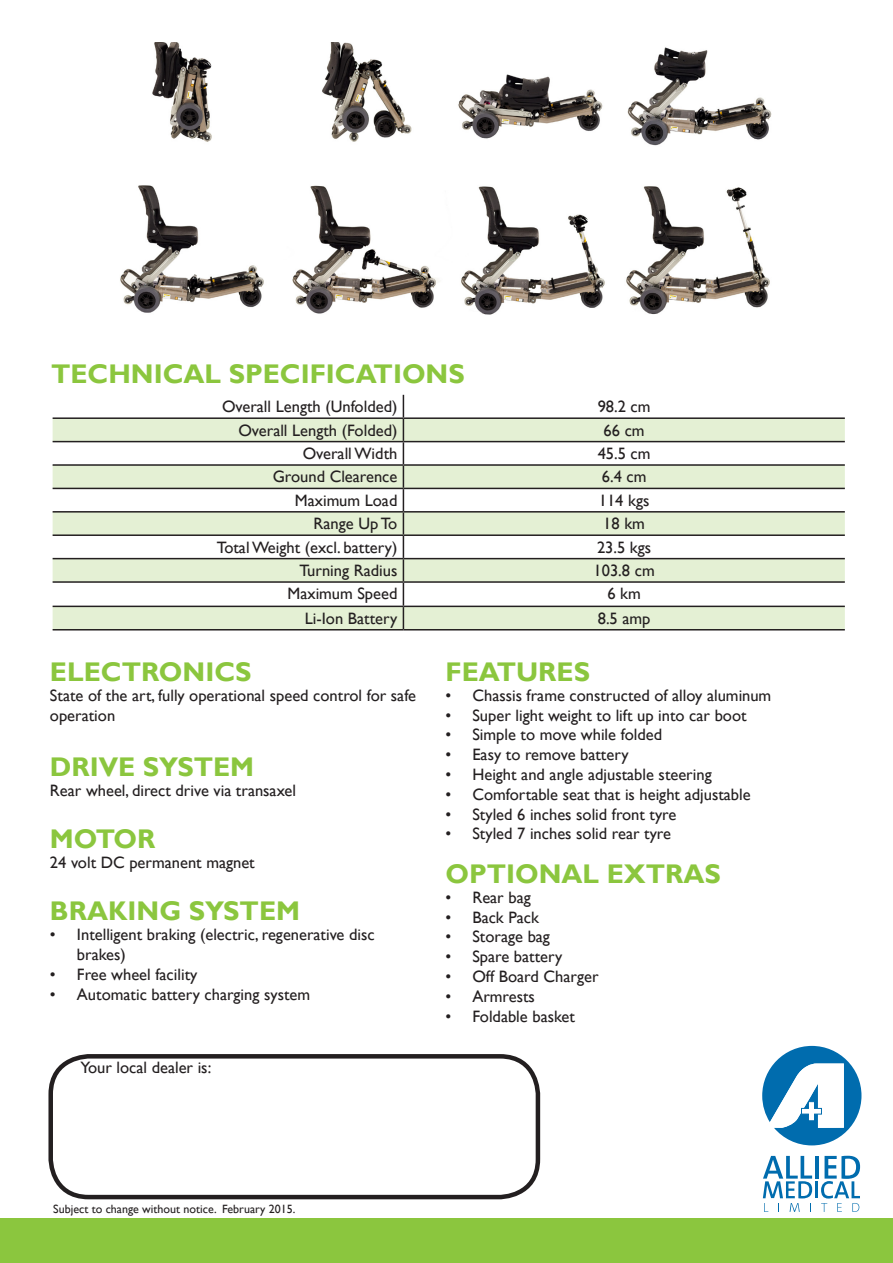
<style>
.page{position:relative;width:893px;height:1263px;background:#fff}
.page>*{position:absolute;margin:0;border:0;box-sizing:border-box;transform-origin:0 0}
.t1{font:700 27px "Gill Sans";color:#8bc63e}
.t2{font:16.5px/19.8px "Gill Sans";color:#231f20}
.t3{font:12px "Gill Sans";color:#231f20}
</style>
<div class="page">
<svg style="left:53px;top:419px;width:792px;height:210px;fill:#e4f0d4"></svg>
<hr style="left:53px;top:417px;width:350px;height:2px;background:#231f20">
<hr style="left:403px;top:417px;width:442px;height:2px;background:#231f20">
<hr style="left:53px;top:441px;width:350px;height:1px;background:#231f20">
<hr style="left:403px;top:441px;width:442px;height:1px;background:#231f20">
<hr style="left:53px;top:464px;width:350px;height:2px;background:#231f20">
<hr style="left:403px;top:464px;width:442px;height:2px;background:#231f20">
<hr style="left:53px;top:488px;width:350px;height:1px;background:#231f20">
<hr style="left:403px;top:488px;width:442px;height:1px;background:#231f20">
<hr style="left:53px;top:511px;width:350px;height:2px;background:#231f20">
<hr style="left:403px;top:511px;width:442px;height:2px;background:#231f20">
<hr style="left:53px;top:534px;width:350px;height:2px;background:#231f20">
<hr style="left:403px;top:534px;width:442px;height:2px;background:#231f20">
<hr style="left:53px;top:558px;width:350px;height:1px;background:#231f20">
<hr style="left:403px;top:558px;width:442px;height:1px;background:#231f20">
<hr style="left:53px;top:581px;width:350px;height:2px;background:#231f20">
<hr style="left:403px;top:581px;width:442px;height:2px;background:#231f20">
<hr style="left:53px;top:606px;width:350px;height:1px;background:#231f20">
<hr style="left:403px;top:606px;width:442px;height:1px;background:#231f20">
<svg style="left:403px;top:395px;width:1px;height:234px"></svg>
<hr style="left:53px;top:629px;width:350px;height:1px;background:#231f20">
<hr style="left:403px;top:629px;width:442px;height:1px;background:#231f20">
<div style="left:0;top:1218px;width:893px;height:45px;background:#8bc63e"></div>
<div style="left:48px;top:1054px;width:492px;height:145px;border:4px solid #231f20;border-radius:38px"></div>
<hr style="left:815px;top:1181px;width:3px;height:17px;background:#006cae">
<hr style="left:815px;top:1156px;width:4px;height:22px;background:#006cae">
<svg style="left:763px;top:1156px;width:49px;height:56px"></svg>
<svg style="left:821px;top:1156px;width:39px;height:56px"></svg>
<svg style="left:762px;top:1046px;width:99px;height:99px"></svg>
<img style="left:120px;top:43px;width:652px;height:272px">
<p class="t1" style="left:51px;top:358px;width:415px">TECHNICAL SPECIFICATIONS</p>
<p class="t2" style="left:222px;top:397px;width:177px">Overall Length (Unfolded)</p>
<p class="t2" style="left:598px;top:397px;width:54px">98.2 cm</p>
<p class="t2" style="left:238px;top:420px;width:160px">Overall Length (Folded)</p>
<p class="t2" style="left:604px;top:420px;width:43px">66 cm</p>
<p class="t2" style="left:303px;top:444px;width:96px">Overall Width</p>
<p class="t2" style="left:598px;top:444px;width:54px">45.5 cm</p>
<p class="t2" style="left:273px;top:467px;width:126px">Ground Clearence</p>
<p class="t2" style="left:602px;top:467px;width:46px">6.4 cm</p>
<p class="t2" style="left:295px;top:491px;width:104px">Maximum Load</p>
<p class="t2" style="left:599px;top:491px;width:52px">114 kgs</p>
<p class="t2" style="left:314px;top:514px;width:85px">Range Up To</p>
<p class="t2" style="left:603px;top:514px;width:43px">18 km</p>
<p class="t2" style="left:217px;top:537px;width:182px">Total Weight (excl. battery)</p>
<p class="t2" style="left:597px;top:537px;width:56px">23.5 kgs</p>
<p class="t2" style="left:300px;top:561px;width:99px">Turning Radius</p>
<p class="t2" style="left:594px;top:561px;width:63px">103.8 cm</p>
<p class="t2" style="left:287px;top:584px;width:111px">Maximum Speed</p>
<p class="t2" style="left:607px;top:584px;width:35px">6 km</p>
<p class="t2" style="left:305px;top:609px;width:94px">Li-Ion Battery</p>
<p class="t2" style="left:598px;top:609px;width:54px">8.5 amp</p>
<p class="t1" style="left:445px;top:655px;width:146px">FEATURES</p>
<p class="t2" style="left:445px;top:685px;width:327px">• Chassis frame constructed of alloy aluminum</p>
<p class="t2" style="left:445px;top:705px;width:303px">• Super light weight to lift up into car boot</p>
<p class="t2" style="left:445px;top:725px;width:218px">• Simple to move while folded</p>
<p class="t2" style="left:445px;top:745px;width:185px">• Easy to remove battery</p>
<p class="t2" style="left:445px;top:765px;width:268px">• Height and angle adjustable steering</p>
<p class="t2" style="left:445px;top:784px;width:307px">• Comfortable seat that is height adjustable</p>
<p class="t2" style="left:445px;top:804px;width:233px">• Styled 6 inches solid front tyre</p>
<p class="t2" style="left:445px;top:824px;width:227px">• Styled 7 inches solid rear tyre</p>
<p class="t1" style="left:50px;top:655px;width:203px">ELECTRONICS</p>
<p class="t2" style="left:50px;top:685px;width:368px">State of the art, fully operational speed control for safe operation</p>
<p class="t1" style="left:50px;top:751px;width:206px">DRIVE SYSTEM</p>
<p class="t2" style="left:50px;top:781px;width:247px">Rear wheel, direct drive via transaxel</p>
<p class="t1" style="left:50px;top:823px;width:107px">MOTOR</p>
<p class="t2" style="left:50px;top:853px;width:206px">24 volt DC permanent magnet</p>
<p class="t1" style="left:50px;top:895px;width:252px">BRAKING SYSTEM</p>
<p class="t2" style="left:77px;top:925px;width:299px;text-indent:-27px">• Intelligent braking (electric, regenerative disc brakes)</p>
<p class="t2" style="left:50px;top:964px;width:149px">• Free wheel facility</p>
<p class="t2" style="left:50px;top:984px;width:262px">• Automatic battery charging system</p>
<p class="t1" style="left:445px;top:857px;width:277px">OPTIONAL EXTRAS</p>
<p class="t2" style="left:445px;top:887px;width:87px">• Rear bag</p>
<p class="t2" style="left:445px;top:907px;width:95px">• Back Pack</p>
<p class="t2" style="left:445px;top:927px;width:106px">• Storage bag</p>
<p class="t2" style="left:445px;top:947px;width:118px">• Spare battery</p>
<p class="t2" style="left:445px;top:967px;width:155px">• Off Board Charger</p>
<p class="t2" style="left:445px;top:986px;width:91px">• Armrests</p>
<p class="t2" style="left:445px;top:1006px;width:131px">• Foldable basket</p>
<p class="t2" style="left:80px;top:1058px;width:132px">Your local dealer is:</p>
<p class="t3" style="left:53px;top:1202px;width:244px">Subject to change without notice. February 2015.</p>
</div>
